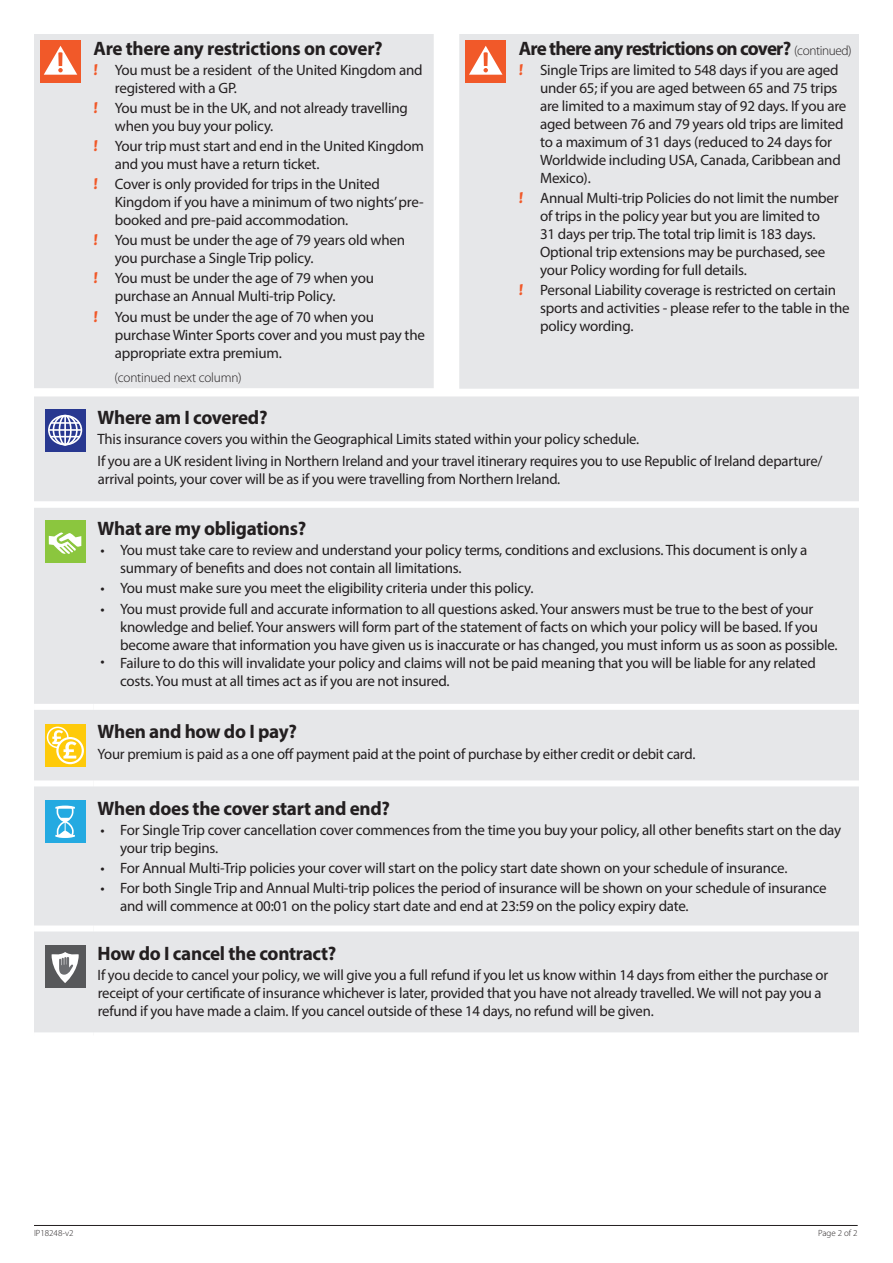
<style>
.page{position:relative;width:893px;height:1263px;background:#fff}
.page>*{position:absolute;margin:0;border:0;box-sizing:border-box;transform-origin:0 0}
.Cover_Heading{font:700 19.5px "Myriad Pro";letter-spacing:-.015em;color:#231f20}
.Cover_Heading-2{font:700 19.5px "Myriad Pro";letter-spacing:-.04em;color:#231f20}
.Pay-Term-Cancel{font:15px/18px "Myriad Pro";letter-spacing:-.015em;color:#231f20}
.Indented_text_with_n{font:300 13.5px "Myriad Pro";letter-spacing:-.015em;color:#231f20}
.t1{font:300 9px "Myriad Pro";color:#231f20}
.s1{font-family:"Electric Farm IPI Dv 3";color:#f15929}
.s2{font-weight:300;font-size:13.5px}
</style>
<div class="page">
<hr style="left:34px;top:1225px;width:824px;height:1px;background:#231f20">
<div style="left:34px;top:396px;width:825px;height:636px;background:#e6e7e9"></div>
<div style="left:93px;top:704px;width:766px;height:6px;background:#fff"></div>
<div style="left:93px;top:780px;width:766px;height:6px;background:#fff"></div>
<div style="left:93px;top:925px;width:766px;height:6px;background:#fff"></div>
<div style="left:34px;top:704px;width:59px;height:6px;background:#fff"></div>
<div style="left:34px;top:780px;width:59px;height:6px;background:#fff"></div>
<div style="left:34px;top:925px;width:59px;height:6px;background:#fff"></div>
<svg style="left:45px;top:409px;width:41px;height:43px"></svg>
<div style="left:48px;top:415px;width:34px;height:30px;border:2px solid #fff;border-radius:50%"></div>
<div style="left:53px;top:415px;width:25px;height:30px;border:2px solid #fff;border-radius:50%"></div>
<div style="left:59px;top:415px;width:13px;height:30px;border:2px solid #fff;border-radius:50%"></div>
<hr style="left:64px;top:416px;width:2px;height:29px;background:#fff">
<hr style="left:51px;top:422px;width:29px;height:2px;background:#fff">
<svg style="left:51px;top:436px;width:29px;height:1px"></svg>
<hr style="left:49px;top:429px;width:32px;height:2px;background:#fff">
<div style="left:45px;top:520px;width:41px;height:43px;background:#8bc63e"></div>
<svg style="left:49px;top:532px;width:33px;height:22px"></svg>
<div style="left:45px;top:724px;width:41px;height:42px;background:#feca0a"></div>
<div style="left:47px;top:727px;width:22px;height:21px;border:2px solid #fff;border-radius:50%"></div>
<svg style="left:57px;top:738px;width:26px;height:25px"></svg>
<div style="left:56px;top:737px;width:28px;height:27px;border:2px solid #fff;border-radius:50%"></div>
<svg style="left:52px;top:730px;width:25px;height:28px"></svg>
<div style="left:45px;top:800px;width:41px;height:43px;background:#24aae1"></div>
<svg style="left:55px;top:805px;width:20px;height:33px"></svg>
<div style="left:45px;top:945px;width:41px;height:43px;background:#57585a"></div>
<svg style="left:52px;top:952px;width:27px;height:31px"></svg>
<div style="left:34px;top:34px;width:400px;height:354px;background:#e6e7e9"></div>
<div style="left:40px;top:40px;width:41px;height:43px;background:#f15929"></div>
<svg style="left:44px;top:46px;width:33px;height:29px"></svg>
<div style="left:459px;top:34px;width:400px;height:355px;background:#e6e7e9"></div>
<div style="left:465px;top:40px;width:41px;height:43px;background:#f15929"></div>
<svg style="left:469px;top:46px;width:33px;height:29px"></svg>
<p class="Cover_Heading" style="left:94px;top:35px;width:291px">Are there any restrictions on cover?</p>
<p class="Pay-Term-Cancel" style="left:115px;top:61px;width:309px;text-indent:-21px"><span class="s1">A</span> You must be a resident of the United Kingdom and registered with a GP.</p>
<p class="Pay-Term-Cancel" style="left:115px;top:99px;width:294px;text-indent:-21px"><span class="s1">A</span> You must be in the UK, and not already travelling when you buy your policy.</p>
<p class="Pay-Term-Cancel" style="left:115px;top:137px;width:311px;text-indent:-21px"><span class="s1">A</span> Your trip must start and end in the United Kingdom and you must have a return ticket.</p>
<p class="Pay-Term-Cancel" style="left:115px;top:175px;width:310px;text-indent:-21px"><span class="s1">A</span> Cover is only provided for trips in the United<br>Kingdom if you have a minimum of two nights’ pre&shy;booked and pre-paid accommodation.</p>
<p class="Pay-Term-Cancel" style="left:115px;top:231px;width:292px;text-indent:-21px"><span class="s1">A</span> You must be under the age of 79 years old when you purchase a Single Trip policy.</p>
<p class="Pay-Term-Cancel" style="left:115px;top:269px;width:261px;text-indent:-21px"><span class="s1">A</span> You must be under the age of 79 when you purchase an Annual Multi-trip Policy.</p>
<p class="Pay-Term-Cancel" style="left:115px;top:307px;width:312px;text-indent:-21px"><span class="s1">A</span> You must be under the age of 70 when you purchase Winter Sports cover and you must pay the appropriate extra premium.</p>
<p class="Indented_text_with_n" style="left:115px;top:370px;width:129px">(continued next column)</p>
<p class="Cover_Heading-2" style="left:519px;top:35px;width:334px">Are there any restrictions on cover? <span class="s2">(continued)</span></p>
<p class="Pay-Term-Cancel" style="left:540px;top:61px;width:308px;text-indent:-21px"><span class="s1">A</span> Single Trips are limited to 548 days if you are aged under 65; if you are aged between 65 and 75 trips are limited to a maximum stay of 92 days. If you are aged between 76 and 79 years old trips are limited to a maximum of 31 days (reduced to 24 days for Worldwide including USA, Canada, Caribbean and Mexico).</p>
<p class="Pay-Term-Cancel" style="left:540px;top:189px;width:300px;text-indent:-21px"><span class="s1">A</span> Annual Multi-trip Policies do not limit the number of trips in the policy year but you are limited to 31 days per trip. The total trip limit is 183 days.<br>Optional trip extensions may be purchased, see your Policy wording for full details.</p>
<p class="Pay-Term-Cancel" style="left:540px;top:281px;width:311px;text-indent:-21px"><span class="s1">A</span> Personal Liability coverage is restricted on certain sports and activities - please refer to the table in the policy wording.</p>
<p class="Cover_Heading" style="left:98px;top:405px;width:171px">Where am I covered?</p>
<p class="Pay-Term-Cancel" style="left:98px;top:430px;width:543px">This insurance covers you within the Geographical Limits stated within your policy schedule.</p>
<p class="Pay-Term-Cancel" style="left:98px;top:452px;width:726px">If you are a UK resident living in Northern Ireland and your travel itinerary requires you to use Republic of Ireland departure/ arrival points, your cover will be as if you were travelling from Northern Ireland.</p>
<p class="Cover_Heading" style="left:98px;top:516px;width:210px">What are my obligations?</p>
<p class="Pay-Term-Cancel" style="left:120px;top:541px;width:689px;text-indent:-20px">• You must take care to review and understand your policy terms, conditions and exclusions. This document is only a summary of benefits and does not contain all limitations.</p>
<p class="Pay-Term-Cancel" style="left:101px;top:579px;width:434px">• You must make sure you meet the eligibility criteria under this policy.</p>
<p class="Pay-Term-Cancel" style="left:120px;top:599px;width:719px;text-indent:-20px">• You must provide full and accurate information to all questions asked. Your answers must be true to the best of your knowledge and belief. Your answers will form part of the statement of facts on which your policy will be based. If you become aware that information you have given us is inaccurate or has changed, you must inform us as soon as possible.<br>Failure to do this will invalidate your policy and claims will not be paid meaning that you will be liable for any related costs. You must at all times act as if you are not insured.</p>
<p class="Cover_Heading" style="left:98px;top:719px;width:201px">When and how do I pay?</p>
<p class="Pay-Term-Cancel" style="left:98px;top:744px;width:599px">Your premium is paid as a one off payment paid at the point of purchase by either credit or debit card.</p>
<p class="Cover_Heading" style="left:98px;top:796px;width:294px">When does the cover start and end?</p>
<p class="Pay-Term-Cancel" style="left:120px;top:821px;width:723px;text-indent:-20px">• For Single Trip cover cancellation cover commences from the time you buy your policy, all other benefits start on the day your trip begins.</p>
<p class="Pay-Term-Cancel" style="left:101px;top:859px;width:688px">• For Annual Multi-Trip policies your cover will start on the policy start date shown on your schedule of insurance.</p>
<p class="Pay-Term-Cancel" style="left:120px;top:879px;width:708px;text-indent:-20px">• For both Single Trip and Annual Multi-trip polices the period of insurance will be shown on your schedule of insurance and will commence at 00:01 on the policy start date and end at 23:59 on the policy expiry date.</p>
<p class="Cover_Heading" style="left:98px;top:941px;width:240px">How do I cancel the contract?</p>
<p class="Pay-Term-Cancel" style="left:98px;top:966px;width:732px">If you decide to cancel your policy, we will give you a full refund if you let us know within 14 days from either the purchase or receipt of your certificate of insurance whichever is later, provided that you have not already travelled. We will not pay you a refund if you have made a claim. If you cancel outside of these 14 days, no refund will be given.</p>
<p class="Pay-Term-Cancel" style="left:101px;top:652px;width:6px">•</p>
<p class="t1" style="left:34px;top:1228px;width:41px">IP18248-v2</p>
<p class="t1" style="left:818px;top:1228px;width:41px">Page 2 of 2</p>
</div>
